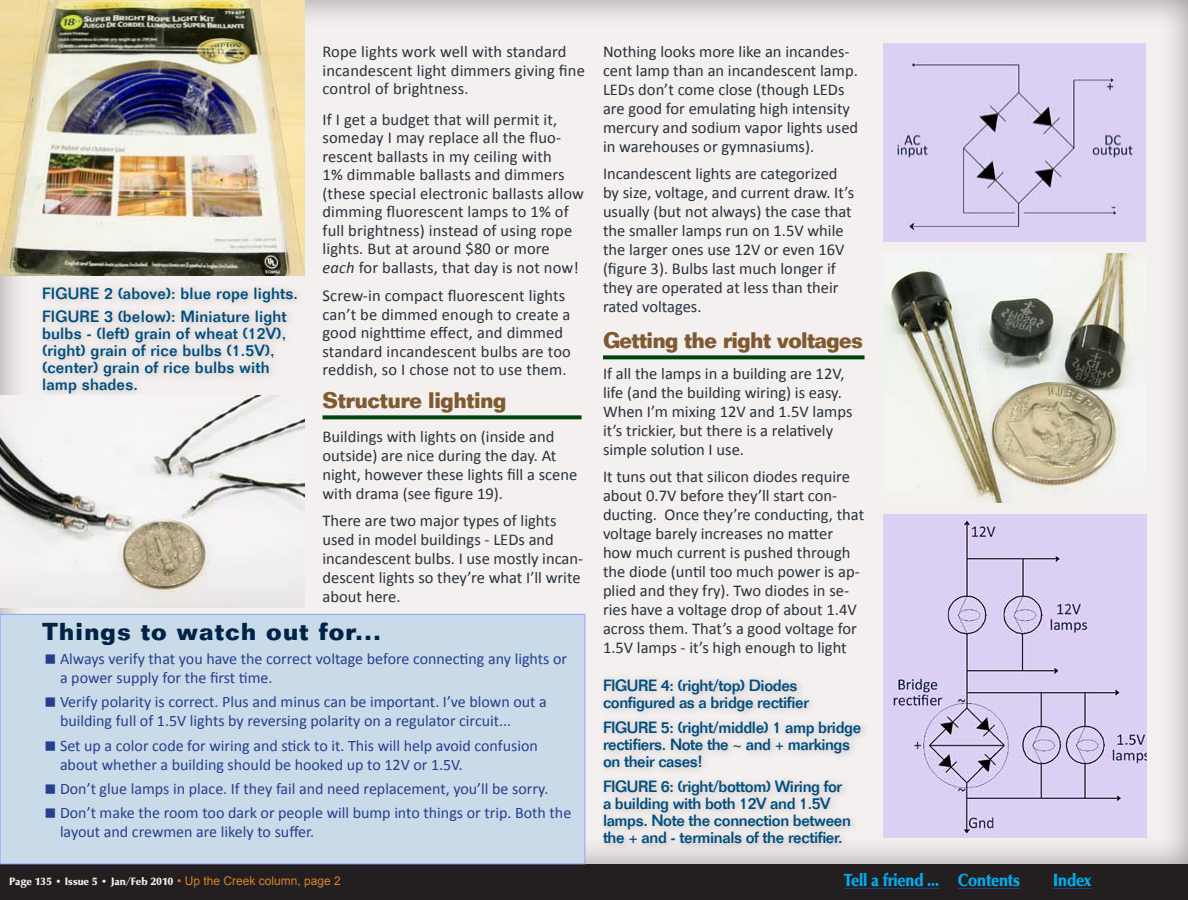
<style>
.page{position:relative;width:1188px;height:900px;background:#fff}
.page>*{position:absolute;margin:0;border:0;box-sizing:border-box;transform-origin:0 0}
.t1{font:700 24px "Folio LT";letter-spacing:.04em;color:#002347}
.t2{font:700 22px "Folio LT";letter-spacing:-.03em;color:#7f5a31;scale:.94 1}
.t3{font:18px "URW Classico Blac";letter-spacing:-.01em;color:#00aeef;scale:.9 1}
.t4{font:16.5px/19px "Calibri";color:#28313d}
.t5{font:16px/19.2px "Calibri";color:#253f8e}
.t6{font:500 16px/17px "Folio";letter-spacing:-.025em;color:#004e7e}
.t7{font:500 16px/17px "Folio";letter-spacing:.01em;color:#004e7e}
.t8{font:11px "URW Classico Blac";color:#f4f0ef}
.s1{font-style:italic}
.s2{font-family:"Arial";font-size:12px;color:#d78028}
</style>
<div class="page">
<div style="left:0;top:864px;width:1188px;height:36px;background:#231f20"></div>
<div style="left:0;top:0;width:1188px;height:864px;background:#231f20;opacity:.45"></div>
<hr style="left:844px;top:888px;width:95px;height:1px;background:#253f8e">
<hr style="left:958px;top:888px;width:62px;height:1px;background:#253f8e">
<hr style="left:1053px;top:888px;width:38px;height:1px;background:#253f8e">
<div style="left:37px;top:280px;width:269px;height:121px;background:#ebe7e6"></div>
<div style="left:597px;top:672px;width:272px;height:179px;background:#ebe7e6"></div>
<img style="left:0;top:396px;width:304px;height:212px">
<img style="left:884px;top:514px;width:263px;height:324px">
<svg style="left:603px;top:355px;width:262px;height:4px"></svg>
<img style="left:884px;top:43px;width:262px;height:198px">
<img style="left:884px;top:253px;width:262px;height:250px">
<svg style="left:322px;top:415px;width:260px;height:4px"></svg>
<div style="left:0;top:614px;width:585px;height:250px;background:#c9dae8"></div>
<div style="left:0;top:614px;width:585px;height:250px;border:1px solid #96a0ff"></div>
<img style="left:0;top:0;width:305px;height:276px">
<p class="t4" style="left:322px;top:42px;width:264px;line-height:18.5px">Rope lights work well with standard incandescent light dimmers giving fine control of brightness.</p>
<p class="t4" style="left:322px;top:109px;width:263px;line-height:18.5px">If I get a budget that will permit it, someday I may replace all the fluo&shy;rescent ballasts in my ceiling with<br>1% dimmable ballasts and dimmers (these special electronic ballasts allow dimming fluorescent lamps to 1% of full brightness) instead of using rope lights. But at around $80 or more <span class="s1">each</span> for ballasts, that day is not now!</p>
<p class="t4" style="left:322px;top:286px;width:250px;line-height:18.5px">Screw-in compact fluorescent lights can’t be dimmed enough to create a good nighttime effect, and dimmed standard incandescent bulbs are too reddish, so I chose not to use them.</p>
<h2 class="t2" style="left:322px;top:387px;width:197px">Structure lighting</h2>
<p class="t4" style="left:322px;top:427px;width:256px">Buildings with lights on (inside and outside) are nice during the day. At night, however these lights fill a scene with drama (see figure 19).</p>
<p class="t4" style="left:322px;top:511px;width:262px">There are two major types of lights used in model buildings - LEDs and incandescent bulbs. I use mostly incan&shy;descent lights so they’re what I’ll write about here.</p>
<h1 class="t1" style="left:42px;top:616px;width:341px">Things to watch out for...</h1>
<p class="t5" style="left:60px;top:648px;width:509px">Always verify that you have the correct voltage before connecting any lights or a power supply for the first time.</p>
<p class="t5" style="left:60px;top:692px;width:488px">Verify polarity is correct. Plus and minus can be important. I’ve blown out a building full of 1.5V lights by reversing polarity on a regulator circuit...</p>
<p class="t5" style="left:60px;top:735px;width:480px">Set up a color code for wiring and stick to it. This will help avoid confusion about whether a building should be hooked up to 12V or 1.5V.</p>
<p class="t5" style="left:60px;top:776px;width:513px;line-height:24.2px">Don’t glue lamps in place. If they fail and need replacement, you’ll be sorry.<br>Don’t make the room too dark or people will bump into things or trip. Both the</p>
<p class="t5" style="left:60px;top:822px;width:256px">layout and crewmen are likely to suffer.</p>
<p class="t7" style="left:42px;top:282px;width:257px;line-height:23px">FIGURE 2 (above): blue rope lights.<br>FIGURE 3 (below): Miniature light</p>
<p class="t7" style="left:42px;top:325px;width:245px">bulbs - (left) grain of wheat (12V), (right) grain of rice bulbs (1.5V), (center) grain of rice bulbs with lamp shades.</p>
<p class="t4" style="left:603px;top:42px;width:257px">Nothing looks more like an incandes&shy;cent lamp than an incandescent lamp.<br>LEDs don’t come close (though LEDs are good for emulating high intensity mercury and sodium vapor lights used in warehouses or gymnasiums).</p>
<p class="t4" style="left:603px;top:164px;width:253px">Incandescent lights are categorized by size, voltage, and current draw. It’s usually (but not always) the case that the smaller lamps run on 1.5V while the larger ones use 12V or even 16V (figure 3). Bulbs last much longer if they are operated at less than their rated voltages.</p>
<h2 class="t2" style="left:603px;top:327px;width:278px">Getting the right voltages</h2>
<p class="t4" style="left:603px;top:364px;width:251px">If all the lamps in a building are 12V, life (and the building wiring) is easy.<br>When I’m mixing 12V and 1.5V lamps it’s trickier, but there is a relatively simple solution I use.</p>
<p class="t4" style="left:603px;top:467px;width:263px">It tuns out that silicon diodes require about 0.7V before they’ll start con&shy;ducting. Once they’re conducting, that voltage barely increases no matter how much current is pushed through the diode (until too much power is ap&shy;plied and they fry). Two diodes in se&shy;ries have a voltage drop of about 1.4V across them. That’s a good voltage for 1.5V lamps - it’s high enough to light</p>
<p class="t6" style="left:603px;top:677px;width:207px">FIGURE 4: (right/top) Diodes configured as a bridge rectifier</p>
<p class="t6" style="left:603px;top:719px;width:260px">FIGURE 5: (right/middle) 1 amp bridge rectifiers. Note the ~ and + markings on their cases!</p>
<p class="t6" style="left:603px;top:778px;width:249px">FIGURE 6: (right/bottom) Wiring for a building with both 12V and 1.5V lamps. Note the connection between the + and - terminals of the rectifier.</p>
<p class="t8" style="left:9px;top:875px;width:333px">Page 135 • Issue 5 • Jan/Feb 2010 <span class="s2">• Up the Creek column, page 2</span></p>
<p class="t3" style="left:844px;top:869px;width:197px">Tell a friend ... Contents</p>
<p class="t3" style="left:1053px;top:869px;width:44px">Index</p>
</div>
